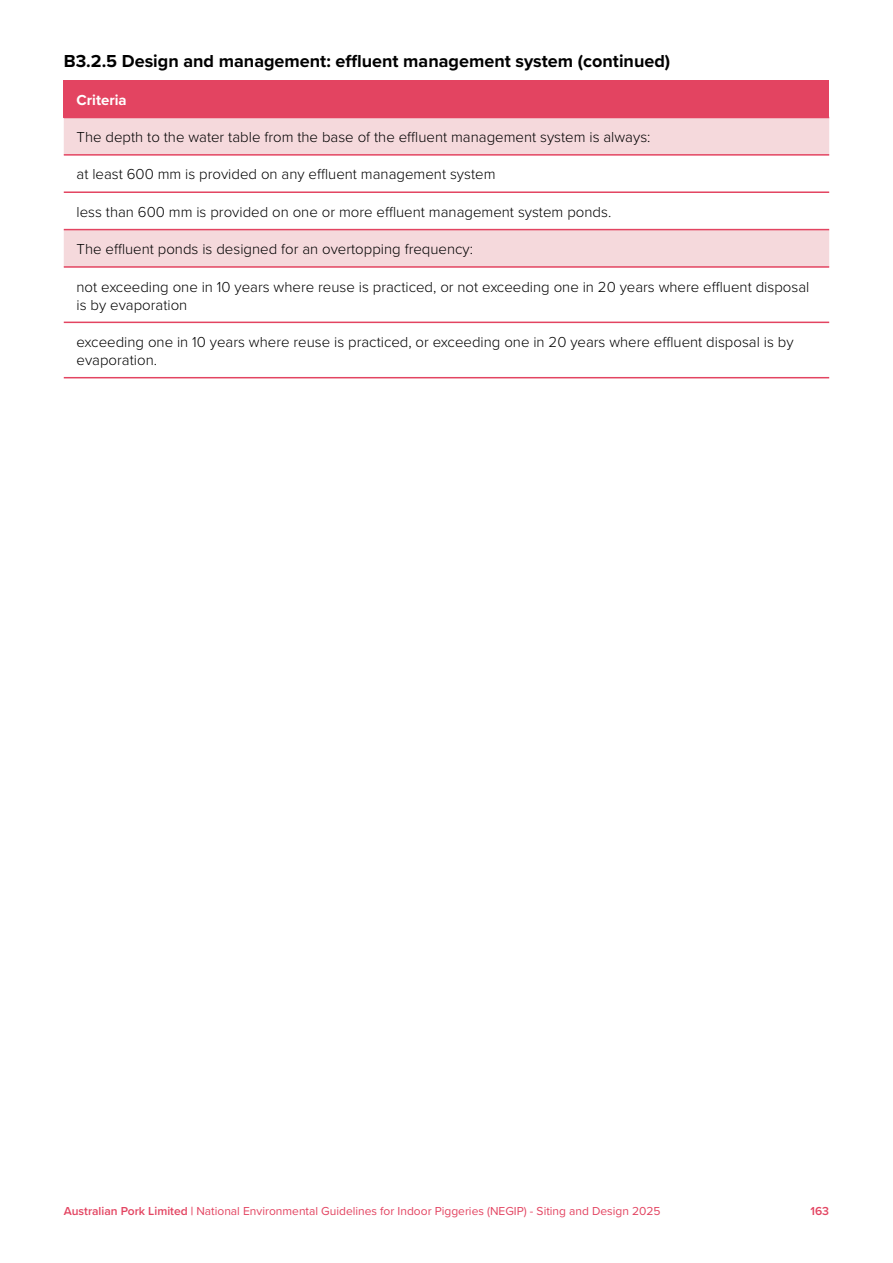
<style>
.page{position:relative;width:893px;height:1263px;background:#fff}
.page>*{position:absolute;margin:0;border:0;box-sizing:border-box;transform-origin:0 0}
.t1{font:700 18px "Proxima Nova";color:#000}
.Body{font:300 15px/18px "Proxima Nova";color:#000}
.Table_Heading{font:700 15px "Proxima Nova";color:#fff}
.t2{font:12px "Proxima Nova";color:#e34461}
.t3{font:600 12px "Proxima Nova";color:#e34461}
.s1{font-weight:600}
</style>
<div class="page">
<div style="left:64px;top:80px;width:765px;height:37px;background:#e34461"></div>
<svg style="left:64px;top:118px;width:765px;height:148px;fill:#f5d9dc"></svg>
<hr style="left:64px;top:117px;width:765px;height:1px;background:#e34461">
<hr style="left:64px;top:191px;width:765px;height:2px;background:#e34461">
<hr style="left:64px;top:322px;width:765px;height:1px;background:#e34461">
<hr style="left:64px;top:377px;width:765px;height:1px;background:#e34461">
<hr style="left:64px;top:154px;width:765px;height:2px;background:#e34461">
<hr style="left:64px;top:229px;width:765px;height:1px;background:#e34461">
<hr style="left:64px;top:266px;width:765px;height:2px;background:#e34461">
<h3 class="t1" style="left:64px;top:48px;width:608px">B3.2.5 Design and management: effluent management system (continued)</h3>
<p class="Table_Heading" style="left:77px;top:89px;width:52px">Criteria</p>
<p class="Body" style="left:77px;top:127px;width:575px">The depth to the water table from the base of the effluent management system is always:</p>
<p class="Body" style="left:77px;top:165px;width:420px">at least 600 mm is provided on any effluent management system</p>
<p class="Body" style="left:77px;top:202px;width:536px">less than 600 mm is provided on one or more effluent management system ponds.</p>
<p class="Body" style="left:77px;top:239px;width:398px">The effluent ponds is designed for an overtopping frequency:</p>
<p class="Body" style="left:77px;top:277px;width:734px">not exceeding one in 10 years where reuse is practiced, or not exceeding one in 20 years where effluent disposal is by evaporation</p>
<p class="Body" style="left:77px;top:332px;width:719px">exceeding one in 10 years where reuse is practiced, or exceeding one in 20 years where effluent disposal is by evaporation.</p>
<p class="t2" style="left:64px;top:1201px;width:598px"><span class="s1">Australian Pork Limited |</span> National Environmental Guidelines for Indoor Piggeries (NEGIP) - Siting and Design 2025</p>
<p class="t3" style="left:810px;top:1201px;width:20px">163</p>
</div>
